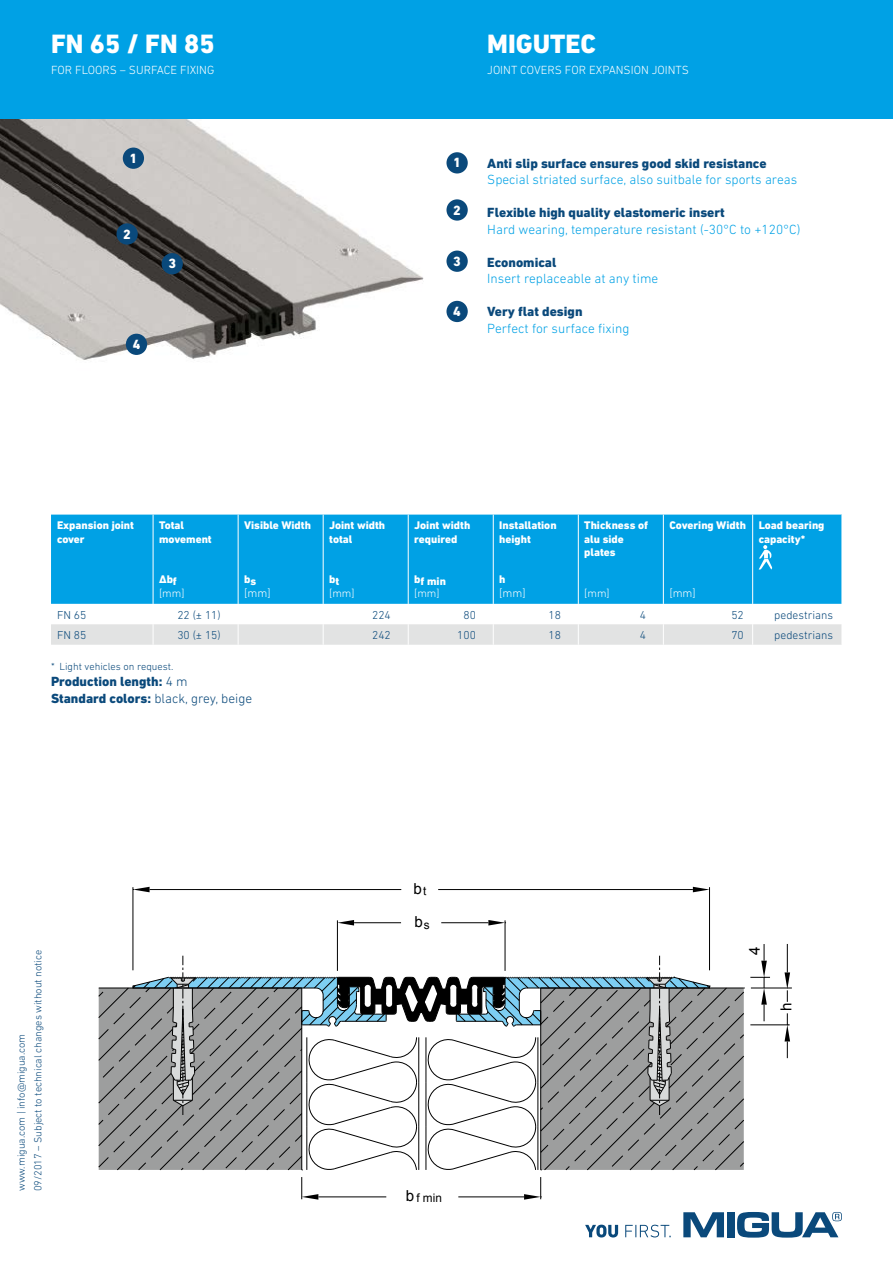
<style>
.page{position:relative;width:893px;height:1263px;background:#fff}
.page>*{position:absolute;margin:0;border:0;box-sizing:border-box;transform-origin:0 0}
.t1{font:800 27px "DIN Next LT Pro";color:#fff}
.t2{font:15.15px "Arial";color:#000}
.t3{font:800 13.65px "DIN Next LT Pro";color:#fff}
.t4{font:800 13.5px/16.5px "DIN Next LT Pro";color:#0a497b}
.t5{font:300 13.5px "DIN Next LT Pro";color:#00a1e5}
.t6{font:300 12px "DIN Next LT Pro";color:#fff}
.t7{font:11.85px "Arial";color:#000}
.t8{font:300 11.7px "DIN Next LT Pro";color:#0a497b}
.t9{font:300 11.7px "DIN Next LT Pro";color:#fff}
.t10{font:800 11.25px/13.5px "DIN Next LT Pro";color:#fff}
.t11{font:300 11.25px "DIN Next LT Pro";color:#fff}
.t12{font:300 10.5px/16.5px "DIN Next LT Pro";color:#0a497b}
.s1{font-weight:300}
.s2{font-size:15.15px}
</style>
<div class="page">
<svg style="left:683px;top:1212px;width:41px;height:25px"></svg>
<div style="left:727px;top:1212px;width:8px;height:25px;background:#0a497b"></div>
<svg style="left:737px;top:1212px;width:105px;height:25px"></svg>
<svg style="left:585px;top:1224px;width:86px;height:13px"></svg>
<img style="left:0;top:119px;width:423px;height:241px">
<hr style="left:318px;top:1196px;width:68px;height:1px;background:#000">
<hr style="left:458px;top:1196px;width:66px;height:1px;background:#000">
<svg style="left:301px;top:1177px;width:17px;height:23px"></svg>
<svg style="left:524px;top:1177px;width:18px;height:23px"></svg>
<hr style="left:709px;top:887px;width:1px;height:83px;background:#000">
<hr style="left:133px;top:887px;width:1px;height:83px;background:#000">
<hr style="left:438px;top:889px;width:255px;height:1px;background:#000">
<hr style="left:150px;top:889px;width:251px;height:1px;background:#000">
<svg style="left:693px;top:887px;width:16px;height:5px"></svg>
<svg style="left:133px;top:887px;width:17px;height:5px"></svg>
<hr style="left:337px;top:920px;width:1px;height:51px;background:#000">
<hr style="left:505px;top:920px;width:1px;height:51px;background:#000">
<hr style="left:354px;top:922px;width:47px;height:1px;background:#000">
<hr style="left:441px;top:922px;width:47px;height:1px;background:#000">
<svg style="left:337px;top:920px;width:17px;height:5px"></svg>
<svg style="left:488px;top:920px;width:18px;height:5px"></svg>
<hr style="left:750px;top:1024px;width:40px;height:1px;background:#000">
<svg style="left:784px;top:944px;width:6px;height:58px"></svg>
<svg style="left:784px;top:1013px;width:6px;height:45px"></svg>
<hr style="left:751px;top:988px;width:41px;height:1px;background:#000">
<svg style="left:98px;top:944px;width:672px;height:227px"></svg>
<div style="left:0;top:0;width:893px;height:119px;background:#00a1e5"></div>
<div style="left:123px;top:148px;width:21px;height:21px;background:#0a497b;border-radius:50%"></div>
<div style="left:446px;top:152px;width:22px;height:21px;background:#0a497b;border-radius:50%"></div>
<div style="left:117px;top:223px;width:21px;height:22px;background:#0a497b;border-radius:50%"></div>
<div style="left:446px;top:199px;width:22px;height:22px;background:#0a497b;border-radius:50%"></div>
<div style="left:162px;top:253px;width:21px;height:21px;background:#0a497b;border-radius:50%"></div>
<div style="left:446px;top:251px;width:22px;height:21px;background:#0a497b;border-radius:50%"></div>
<div style="left:126px;top:334px;width:21px;height:21px;background:#0a497b;border-radius:50%"></div>
<div style="left:446px;top:301px;width:22px;height:21px;background:#0a497b;border-radius:50%"></div>
<div style="left:51px;top:515px;width:791px;height:89px;background:#00a1e5"></div>
<hr style="left:153px;top:515px;width:1px;height:89px;background:#fff">
<hr style="left:493px;top:515px;width:1px;height:89px;background:#fff">
<hr style="left:408px;top:515px;width:1px;height:89px;background:#fff">
<div style="left:51px;top:624px;width:791px;height:21px;background:#e2e3e3"></div>
<hr style="left:238px;top:515px;width:1px;height:89px;background:#fff">
<hr style="left:323px;top:515px;width:1px;height:89px;background:#fff">
<hr style="left:578px;top:515px;width:1px;height:89px;background:#fff">
<hr style="left:663px;top:515px;width:1px;height:89px;background:#fff">
<hr style="left:752px;top:515px;width:1px;height:89px;background:#fff">
<svg style="left:759px;top:545px;width:13px;height:24px"></svg>
<h1 class="t1" style="left:51px;top:28px;width:165px">FN 65 / FN 85</h1>
<p class="t6" style="left:51px;top:63px;width:165px">FOR FLOORS – SURFACE FIXING</p>
<h1 class="t1" style="left:487px;top:28px;width:110px">MIGUTEC</h1>
<p class="t6" style="left:487px;top:63px;width:203px">JOINT COVERS FOR EXPANSION JOINTS</p>
<p class="t3" style="left:130px;top:150px;width:9px">1</p>
<p class="t3" style="left:123px;top:226px;width:9px">2</p>
<p class="t3" style="left:133px;top:336px;width:9px">4</p>
<p class="t3" style="left:453px;top:155px;width:9px">1</p>
<p class="t3" style="left:453px;top:202px;width:9px">2</p>
<p class="t3" style="left:168px;top:256px;width:9px">3</p>
<p class="t3" style="left:453px;top:253px;width:9px">3</p>
<p class="t3" style="left:453px;top:303px;width:9px">4</p>
<p class="t4" style="left:487px;top:155px;width:281px">Anti slip surface ensures good skid resistance</p>
<p class="t5" style="left:487px;top:172px;width:311px">Special striated surface, also suitbale for sports areas</p>
<p class="t4" style="left:487px;top:205px;width:239px">Flexible high quality elastomeric insert</p>
<p class="t5" style="left:487px;top:222px;width:315px">Hard wearing, temperature resistant (-30°C to +120°C)</p>
<p class="t4" style="left:487px;top:254px;width:71px">Economical</p>
<p class="t5" style="left:487px;top:271px;width:172px">Insert replaceable at any time</p>
<p class="t4" style="left:487px;top:303px;width:97px">Very flat design</p>
<p class="t5" style="left:487px;top:321px;width:144px">Perfect for surface fixing</p>
<p class="t10" style="left:57px;top:518px;width:78px">Expansion joint cover</p>
<p class="t10" style="left:159px;top:518px;width:54px">Total movement</p>
<p class="t10" style="left:159px;top:572px;width:19px">∆bf</p>
<p class="t11" style="left:159px;top:586px;width:27px">[mm]</p>
<p class="t10" style="left:244px;top:518px;width:68px">Visible Width</p>
<p class="t10" style="left:244px;top:574px;width:14px">bs</p>
<p class="t9" style="left:244px;top:586px;width:28px">[mm]</p>
<p class="t10" style="left:329px;top:518px;width:58px">Joint width total</p>
<p class="t10" style="left:329px;top:574px;width:12px">bt</p>
<p class="t11" style="left:329px;top:586px;width:27px">[mm]</p>
<p class="t10" style="left:414px;top:518px;width:58px">Joint width required</p>
<p class="t10" style="left:414px;top:575px;width:33px">bf min</p>
<p class="t11" style="left:414px;top:586px;width:27px">[mm]</p>
<p class="t10" style="left:499px;top:518px;width:59px">Installation height</p>
<p class="t10" style="left:499px;top:572px;width:8px">h</p>
<p class="t9" style="left:499px;top:586px;width:28px">[mm]</p>
<p class="t10" style="left:584px;top:518px;width:65px">Thickness of alu side plates</p>
<p class="t11" style="left:584px;top:586px;width:27px">[mm]</p>
<p class="t10" style="left:669px;top:518px;width:78px">Covering Width</p>
<p class="t10" style="left:759px;top:518px;width:67px">Load bearing capacity*</p>
<p class="t9" style="left:669px;top:586px;width:28px">[mm]</p>
<p class="t8" style="left:57px;top:608px;width:31px">FN 65</p>
<p class="t8" style="left:177px;top:608px;width:45px">22 (± 11)</p>
<p class="t8" style="left:372px;top:608px;width:20px">224</p>
<p class="t8" style="left:463px;top:608px;width:14px">80</p>
<p class="t8" style="left:548px;top:608px;width:14px">18</p>
<p class="t8" style="left:640px;top:608px;width:8px">4</p>
<p class="t8" style="left:731px;top:608px;width:14px">52</p>
<p class="t8" style="left:774px;top:608px;width:60px">pedestrians</p>
<p class="t8" style="left:57px;top:628px;width:31px">FN 85</p>
<p class="t8" style="left:177px;top:628px;width:45px">30 (± 15)</p>
<p class="t8" style="left:372px;top:628px;width:20px">242</p>
<p class="t8" style="left:457px;top:628px;width:20px">100</p>
<p class="t8" style="left:548px;top:628px;width:14px">18</p>
<p class="t8" style="left:640px;top:628px;width:8px">4</p>
<p class="t8" style="left:731px;top:628px;width:14px">70</p>
<p class="t8" style="left:774px;top:628px;width:60px">pedestrians</p>
<p class="t12" style="left:51px;top:658px;width:124px">* Light vehicles on request.</p>
<p class="t4" style="left:51px;top:673px;width:203px">Production length: <span class="s1">4 m<br></span>Standard colors: <span class="s1">black, grey, beige</span></p>
<h2 class="t2" style="left:414px;top:880px;width:14px">b<sub>t</sub></h2>
<h2 class="t2" style="left:414px;top:913px;width:17px">b<sub>s</sub></h2>
<p class="t12" style="left:13px;top:1191px;width:243px;rotate:-90deg">www.migua.com | info@migua.com<br>09/2017 – Subject to technical changes without notice</p>
<h2 class="t2" style="left:746px;top:955px;width:10px;rotate:-90deg">4</h2>
<p class="t7" style="left:406px;top:1191px;width:37px"><span class="s2">b</span> f min</p>
<h2 class="t2" style="left:777px;top:1011px;width:10px;rotate:-90deg">h</h2>
</div>
